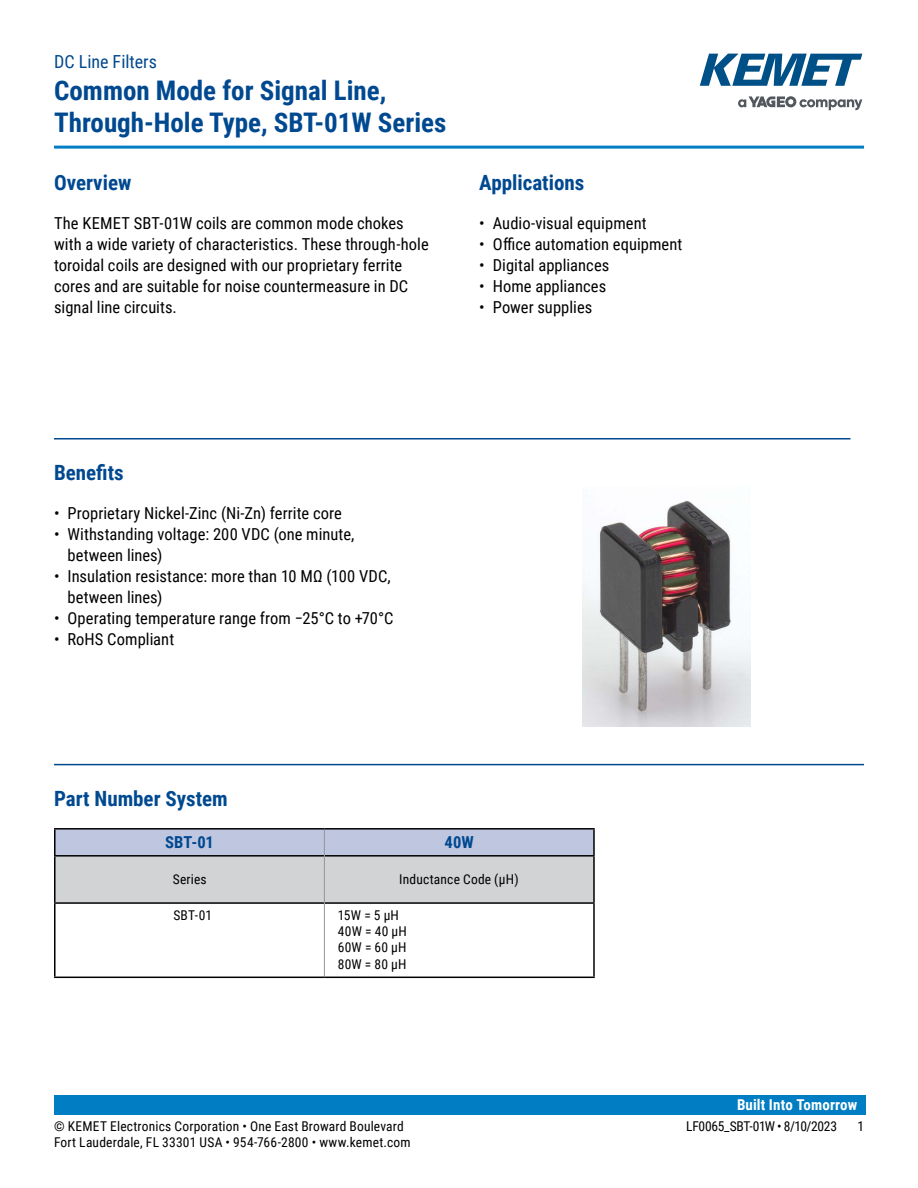
<style>
.page{position:relative;width:918px;height:1188px;background:#fff}
.page>*{position:absolute;margin:0;border:0;box-sizing:border-box;transform-origin:0 0}
.t1{font:700 27px/32.4px "Roboto Condensed";color:#004990}
.t2{font:700 21px "Roboto Condensed";color:#004990}
.t3{font:18px "Roboto Condensed";color:#004990}
.t4{font:16.5px/21px "Roboto Condensed";letter-spacing:.005em;color:#000}
.t5{font:700 16.5px "Roboto Condensed";letter-spacing:.005em;color:#004990}
.t6{font:700 15px "Roboto Condensed";letter-spacing:.01em;color:#fff}
.t7{font:13.5px/16.2px "Roboto Condensed";letter-spacing:.015em;color:#000}
.t8{font:13.5px "Roboto Condensed";letter-spacing:-.025em;color:#000}
</style>
<div class="page">
<svg style="left:738px;top:96px;width:124px;height:14px"></svg>
<svg style="left:700px;top:54px;width:162px;height:32px"></svg>
<hr style="left:54px;top:146px;width:810px;height:3px;background:#007dc3">
<div style="left:54px;top:1095px;width:811px;height:20px;background:#007dc3"></div>
<hr style="left:54px;top:438px;width:796px;height:2px;background:#004990">
<hr style="left:54px;top:764px;width:810px;height:1px;background:#004990">
<hr style="left:54px;top:902px;width:270px;height:2px;background:#000">
<hr style="left:325px;top:902px;width:270px;height:2px;background:#000">
<hr style="left:54px;top:855px;width:270px;height:2px;background:#000">
<hr style="left:325px;top:855px;width:270px;height:2px;background:#000">
<svg style="left:55px;top:830px;width:539px;height:73px;background:#c4c8d1"></svg>
<hr style="left:324px;top:856px;width:1px;height:47px;background:#939598">
<hr style="left:324px;top:903px;width:1px;height:74px;background:#939598">
<hr style="left:54px;top:828px;width:270px;height:2px;background:#000">
<hr style="left:54px;top:830px;width:2px;height:25px;background:#000">
<hr style="left:324px;top:828px;width:271px;height:2px;background:#000">
<hr style="left:593px;top:830px;width:2px;height:25px;background:#000">
<hr style="left:54px;top:857px;width:2px;height:45px;background:#000">
<hr style="left:593px;top:857px;width:2px;height:45px;background:#000">
<hr style="left:54px;top:904px;width:2px;height:73px;background:#000">
<hr style="left:593px;top:904px;width:2px;height:73px;background:#000">
<hr style="left:54px;top:977px;width:270px;height:1px;background:#000">
<hr style="left:324px;top:977px;width:271px;height:1px;background:#000">
<img style="left:582px;top:501px;width:169px;height:226px">
<p class="t3" style="left:54px;top:48px;width:104px">DC Line Filters</p>
<h1 class="t1" style="left:54px;top:73px;width:394px">Common Mode for Signal Line,<br>Through-Hole Type, SBT-01W Series</h1>
<p class="t2" style="left:54px;top:168px;width:79px">Overview</p>
<p class="t4" style="left:54px;top:212px;width:376px">The KEMET SBT-01W coils are common mode chokes with a wide variety of characteristics. These through-hole toroidal coils are designed with our proprietary ferrite cores and are suitable for noise countermeasure in DC signal line circuits.</p>
<p class="t2" style="left:479px;top:168px;width:107px">Applications</p>
<p class="t4" style="left:479px;top:212px;width:169px">• Audio-visual equipment</p>
<p class="t4" style="left:479px;top:233px;width:205px">• Office automation equipment</p>
<p class="t4" style="left:479px;top:255px;width:131px">• Digital appliances</p>
<p class="t4" style="left:479px;top:276px;width:128px">• Home appliances</p>
<p class="t4" style="left:479px;top:297px;width:114px">• Power supplies</p>
<p class="t2" style="left:54px;top:458px;width:71px">Benefits</p>
<p class="t4" style="left:54px;top:502px;width:290px">• Proprietary Nickel-Zinc (Ni-Zn) ferrite core</p>
<p class="t4" style="left:67px;top:523px;width:289px;text-indent:-13px">• Withstanding voltage: 200 VDC (one minute, between lines)</p>
<p class="t4" style="left:67px;top:565px;width:325px;text-indent:-13px">• Insulation resistance: more than 10 MΩ (100 VDC, between lines)</p>
<p class="t4" style="left:54px;top:607px;width:341px">• Operating temperature range from −25°C to +70°C</p>
<p class="t4" style="left:54px;top:628px;width:122px">• RoHS Compliant</p>
<p class="t2" style="left:54px;top:784px;width:175px">Part Number System</p>
<p class="t5" style="left:165px;top:831px;width:50px">SBT-01</p>
<p class="t5" style="left:445px;top:831px;width:31px">40W</p>
<p class="t7" style="left:173px;top:871px;width:35px">Series</p>
<p class="t7" style="left:399px;top:871px;width:121px">Inductance Code (µH)</p>
<p class="t7" style="left:173px;top:907px;width:40px">SBT-01</p>
<p class="t7" style="left:338px;top:907px;width:71px">15W = 5 µH<br>40W = 40 µH<br>60W = 60 µH<br>80W = 80 µH</p>
<p class="t6" style="left:737px;top:1094px;width:122px">Built Into Tomorrow</p>
<p class="t7" style="left:54px;top:1117px;width:351px">© KEMET Electronics Corporation • One East Broward Boulevard</p>
<p class="t8" style="left:686px;top:1116px;width:152px">LF0065_SBT-01W • 8/10/2023</p>
<p class="t7" style="left:857px;top:1117px;width:8px">1</p>
<p class="t7" style="left:54px;top:1133px;width:358px">Fort Lauderdale, FL 33301 USA • 954-766-2800 • www.kemet.com</p>
</div>
